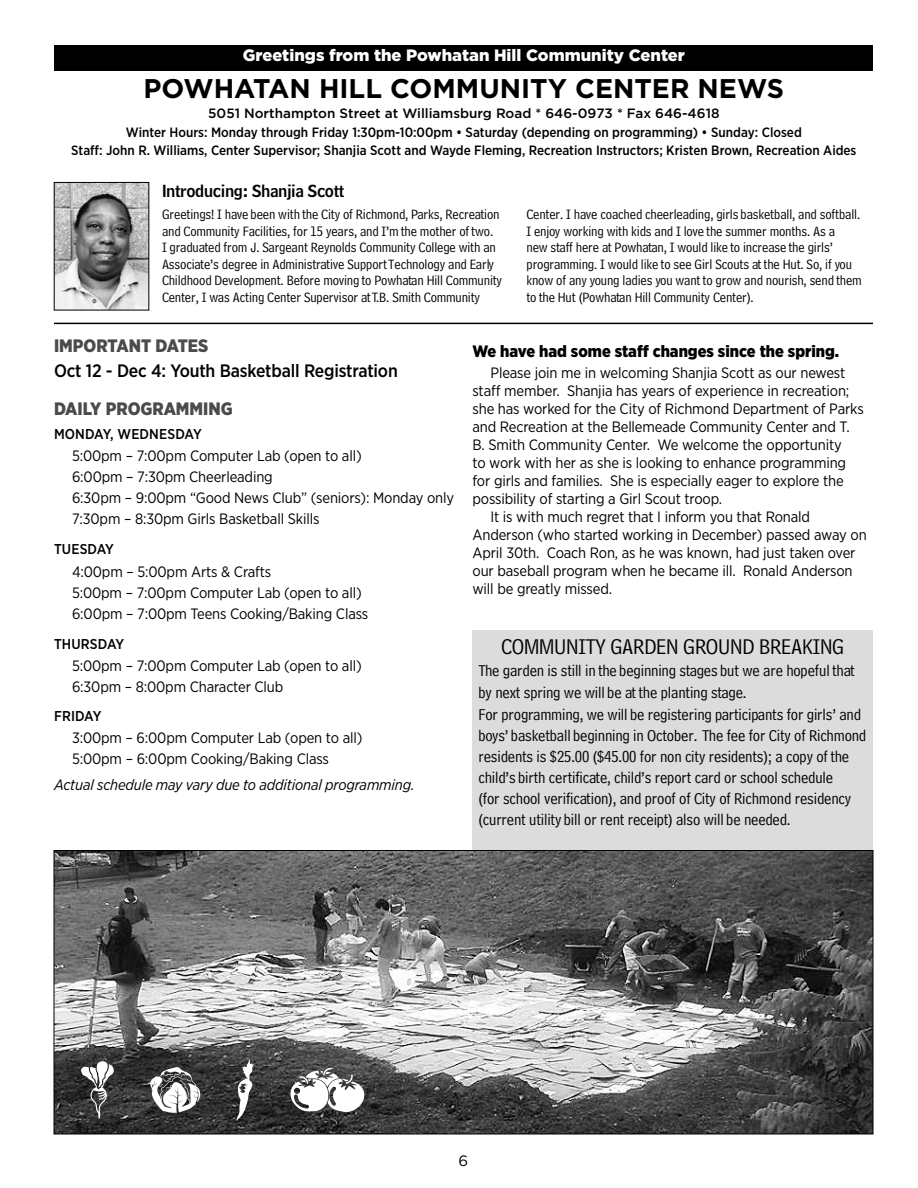
<style>
.page{position:relative;width:918px;height:1188px;background:#fff}
.page>*{position:absolute;margin:0;border:0;box-sizing:border-box;transform-origin:0 0}
.t1{font:700 27px "Gotham";color:#000}
.t2{font:22.5px "Bell Centennial Address";letter-spacing:-.01em;color:#000}
.t3{font:500 18px "Gotham Narrow";letter-spacing:-.01em;color:#000}
.t4{font:900 18px "Gotham Narrow";color:#4b4b4b}
.t5{font:16.5px/21px "Bell Centennial Address";letter-spacing:-.01em;color:#000}
.t6{font:900 16.5px "Gotham";color:#fff}
.t7{font:900 16.5px "Gotham Narrow";color:#000}
.t8{font:16.5px "Bell Centennial Name And Number";letter-spacing:-.02em;color:#000}
.t9{font:15px/21px "Gotham Narrow";letter-spacing:-.01em;color:#000}
.t10{font:italic 15px "Gotham Narrow";letter-spacing:-.01em;color:#000}
.t11{font:15px "Gotham";color:#000}
.t12{font:14.25px/16.5px "Bell Centennial Address";letter-spacing:-.01em;color:#000}
.t13{font:500 14.25px "Gotham Narrow";letter-spacing:.01em;color:#000}
.t14{font:500 13.5px/17.5px "Gotham Narrow";color:#000;text-align:center}
.t15{font:500 13.5px "Gotham";color:#000}
</style>
<div class="page">
<div style="left:55px;top:45px;width:818px;height:25px;background:#000"></div>
<svg style="left:54px;top:182px;width:95px;height:128px;background:#9f9f9f"></svg>
<hr style="left:54px;top:323px;width:819px;height:1px;background:#000">
<div style="left:472px;top:630px;width:401px;height:234px;background:#dcdcdc"></div>
<img style="left:56px;top:852px;width:815px;height:280px">
<svg style="left:81px;top:1061px;width:33px;height:58px"></svg>
<svg style="left:236px;top:1059px;width:18px;height:61px"></svg>
<svg style="left:149px;top:1067px;width:51px;height:46px"></svg>
<svg style="left:289px;top:1068px;width:77px;height:44px"></svg>
<p class="t6" style="left:243px;top:46px;width:444px">Greetings from the Powhatan Hill Community Center</p>
<h1 class="t1" style="left:144px;top:73px;width:642px">POWHATAN HILL COMMUNITY CENTER NEWS</h1>
<p class="t15" style="left:208px;top:106px;width:513px">5051 Northampton Street at Williamsburg Road * 646-0973 * Fax 646-4618</p>
<p class="t14" style="left:71px;top:124px;width:787px">Winter Hours: Monday through Friday 1:30pm-10:00pm • Saturday (depending on programming) • Sunday: Closed<br>Staff: John R. Williams, Center Supervisor; Shanjia Scott and Wayde Fleming, Recreation Instructors; Kristen Brown, Recreation Aides</p>
<p class="t8" style="left:162px;top:180px;width:184px">Introducing: Shanjia Scott</p>
<p class="t12" style="left:162px;top:207px;width:342px">Greetings! I have been with the City of Richmond, Parks, Recreation and Community Facilities, for 15 years, and I’m the mother of two.<br>I graduated from J. Sargeant Reynolds Community College with an Associate’s degree in Administrative Support Technology and Early Childhood Development. Before moving to Powhatan Hill Community Center, I was Acting Center Supervisor at T.B. Smith Community</p>
<p class="t12" style="left:527px;top:207px;width:337px">Center. I have coached cheerleading, girls basketball, and softball.<br>I enjoy working with kids and I love the summer months. As a<br>new staff here at Powhatan, I would like to increase the girls’ programming. I would like to see Girl Scouts at the Hut. So, if you know of any young ladies you want to grow and nourish, send them to the Hut (Powhatan Hill Community Center).</p>
<p class="t4" style="left:54px;top:334px;width:156px">IMPORTANT DATES</p>
<p class="t3" style="left:54px;top:360px;width:345px">Oct 12 - Dec 4: Youth Basketball Registration</p>
<p class="t4" style="left:54px;top:397px;width:180px">DAILY PROGRAMMING</p>
<p class="t13" style="left:54px;top:425px;width:149px">MONDAY, WEDNESDAY</p>
<p class="t9" style="left:72px;top:445px;width:384px">5:00pm – 7:00pm Computer Lab (open to all)<br>6:00pm – 7:30pm Cheerleading<br>6:30pm – 9:00pm “Good News Club” (seniors): Monday only 7:30pm – 8:30pm Girls Basketball Skills</p>
<p class="t13" style="left:54px;top:540px;width:62px">TUESDAY</p>
<p class="t9" style="left:72px;top:561px;width:298px">4:00pm – 5:00pm Arts &amp; Crafts<br>5:00pm – 7:00pm Computer Lab (open to all)<br>6:00pm – 7:00pm Teens Cooking/Baking Class</p>
<p class="t13" style="left:54px;top:635px;width:72px">THURSDAY</p>
<p class="t9" style="left:72px;top:655px;width:291px">5:00pm – 7:00pm Computer Lab (open to all)<br>6:30pm – 8:00pm Character Club</p>
<p class="t13" style="left:54px;top:707px;width:49px">FRIDAY</p>
<p class="t9" style="left:72px;top:727px;width:292px">3:00pm – 6:00pm Computer Lab (open to all)<br>5:00pm – 6:00pm Cooking/Baking Class</p>
<p class="t10" style="left:54px;top:775px;width:362px">Actual schedule may vary due to additional programming.</p>
<p class="t7" style="left:472px;top:341px;width:368px">We have had some staff changes since the spring.</p>
<p class="t9" style="left:490px;top:362px;width:356px">Please join me in welcoming Shanjia Scott as our newest</p>
<p class="t9" style="left:472px;top:380px;width:378px">staff member. Shanjia has years of experience in recreation;</p>
<p class="t9" style="left:472px;top:398px;width:393px">she has worked for the City of Richmond Department of Parks</p>
<p class="t9" style="left:472px;top:416px;width:379px">and Recreation at the Bellemeade Community Center and T.</p>
<p class="t9" style="left:472px;top:434px;width:371px">B. Smith Community Center. We welcome the opportunity</p>
<p class="t9" style="left:472px;top:452px;width:375px">to work with her as she is looking to enhance programming</p>
<p class="t9" style="left:472px;top:470px;width:373px">for girls and families. She is especially eager to explore the</p>
<p class="t9" style="left:472px;top:488px;width:251px">possibility of starting a Girl Scout troop.</p>
<p class="t9" style="left:490px;top:506px;width:321px">It is with much regret that I inform you that Ronald</p>
<p class="t9" style="left:472px;top:524px;width:396px">Anderson (who started working in December) passed away on</p>
<p class="t9" style="left:472px;top:542px;width:385px">April 30th. Coach Ron, as he was known, had just taken over</p>
<p class="t9" style="left:472px;top:560px;width:382px">our baseball program when he became ill. Ronald Anderson</p>
<p class="t9" style="left:472px;top:578px;width:141px">will be greatly missed.</p>
<h2 class="t2" style="left:501px;top:634px;width:345px">COMMUNITY GARDEN GROUND BREAKING</h2>
<p class="t5" style="left:478px;top:661px;width:378px">The garden is still in the beginning stages but we are hopeful that by next spring we will be at the planting stage.</p>
<p class="t5" style="left:478px;top:704px;width:389px">For programming, we will be registering participants for girls’ and boys’ basketball beginning in October. The fee for City of Richmond residents is $25.00 ($45.00 for non city residents); a copy of the child’s birth certificate, child’s report card or school schedule<br>(for school verification), and proof of City of Richmond residency (current utility bill or rent receipt) also will be needed.</p>
<p class="t11" style="left:459px;top:1152px;width:11px">6</p>
</div>
